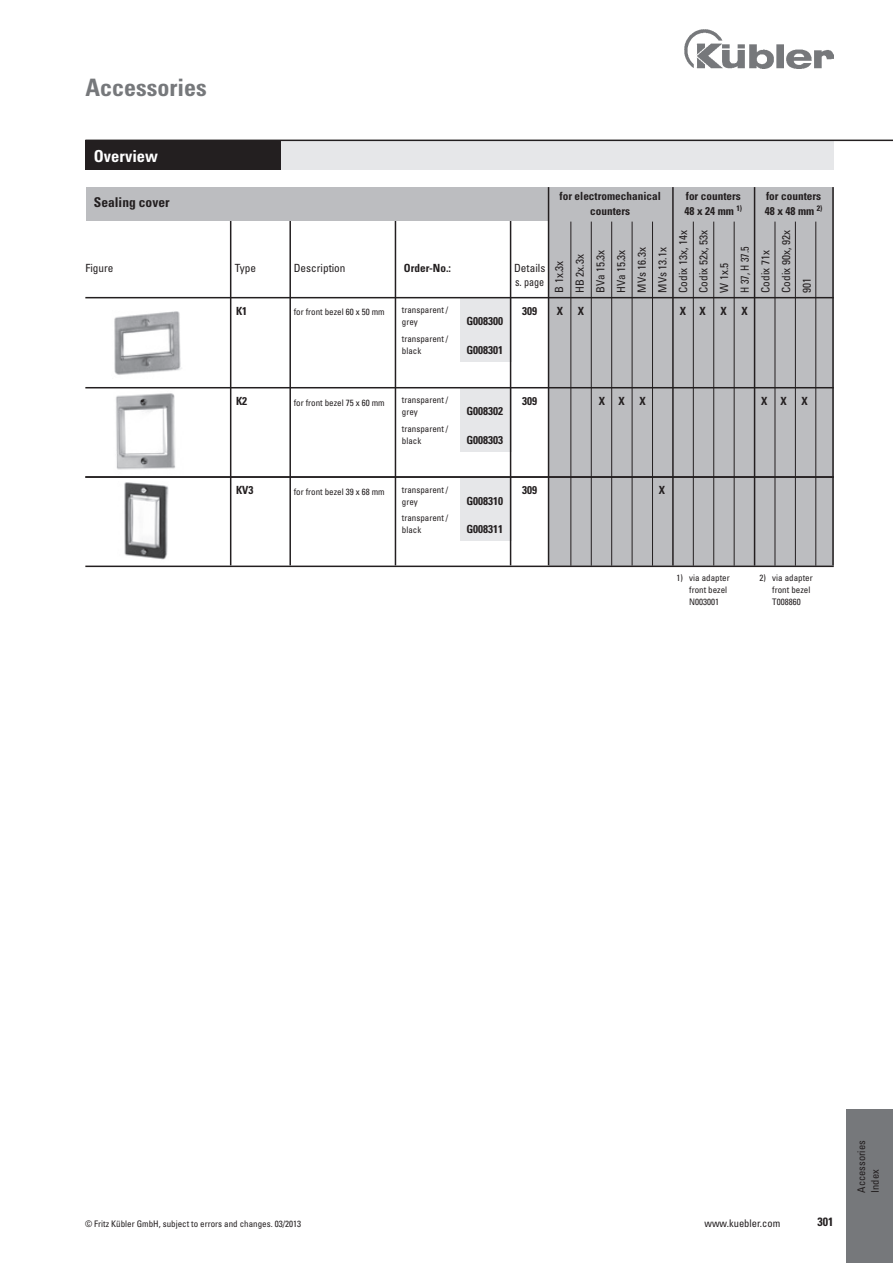
<style>
.page{position:relative;width:893px;height:1263px;background:#fff}
.page>*{position:absolute;margin:0;border:0;box-sizing:border-box;transform-origin:0 0}
.t1{font:700 condensed 24px "Univers";color:#76787b}
.t2{font:700 condensed 16.5px "Univers";color:#fff}
.t3{font:700 condensed 13.5px "Univers";color:#231f20}
.t4{font:700 condensed 12px "Univers";color:#231f20}
.t5{font:700 condensed 11.25px/14.2px "Univers";color:#231f20}
.t6{font:condensed 11.25px/20.7px "Univers";color:#231f20}
.t7{font:condensed 10.5px/13.5px "Univers";color:#231f20}
.t8{font:condensed 9px/12px "Univers";color:#231f20}
</style>
<div class="page">
<img style="left:685px;top:30px;width:148px;height:38px">
<div style="left:460px;top:298px;width:51px;height:63px;background:#e6e7e9"></div>
<div style="left:460px;top:388px;width:51px;height:63px;background:#e6e7e9"></div>
<div style="left:460px;top:477px;width:51px;height:64px;background:#e6e7e9"></div>
<div style="left:550px;top:187px;width:284px;height:379px;background:#bcbdc0"></div>
<hr style="left:85px;top:297px;width:749px;height:1px;background:#231f20">
<hr style="left:85px;top:387px;width:749px;height:1px;background:#231f20">
<hr style="left:85px;top:476px;width:749px;height:2px;background:#231f20">
<hr style="left:85px;top:566px;width:749px;height:1px;background:#231f20">
<hr style="left:754px;top:187px;width:1px;height:379px;background:#231f20">
<hr style="left:795px;top:222px;width:1px;height:344px;background:#231f20">
<hr style="left:815px;top:222px;width:1px;height:344px;background:#231f20">
<hr style="left:734px;top:222px;width:1px;height:344px;background:#231f20">
<hr style="left:713px;top:222px;width:1px;height:343px;background:#231f20">
<hr style="left:672px;top:187px;width:2px;height:379px;background:#231f20">
<hr style="left:652px;top:222px;width:1px;height:344px;background:#231f20">
<hr style="left:632px;top:222px;width:1px;height:343px;background:#231f20">
<hr style="left:611px;top:222px;width:1px;height:344px;background:#231f20">
<hr style="left:591px;top:222px;width:1px;height:344px;background:#231f20">
<hr style="left:570px;top:222px;width:1px;height:344px;background:#231f20">
<hr style="left:230px;top:187px;width:1px;height:378px;background:#231f20">
<hr style="left:289px;top:187px;width:2px;height:378px;background:#231f20">
<hr style="left:395px;top:187px;width:1px;height:378px;background:#231f20">
<hr style="left:510px;top:187px;width:1px;height:378px;background:#231f20">
<div style="left:86px;top:187px;width:464px;height:33px;background:#bcbdc0"></div>
<hr style="left:832px;top:187px;width:2px;height:378px;background:#231f20">
<hr style="left:775px;top:222px;width:1px;height:344px;background:#231f20">
<hr style="left:693px;top:222px;width:1px;height:344px;background:#231f20">
<hr style="left:548px;top:187px;width:1px;height:378px;background:#231f20">
<div style="left:846px;top:1192px;width:47px;height:71px;background:#76787b"></div>
<div style="left:846px;top:1110px;width:47px;height:102px;background:#76787b"></div>
<img style="left:116px;top:393px;width:60px;height:77px">
<div style="left:85px;top:140px;width:196px;height:30px;background:#231f20"></div>
<div style="left:281px;top:140px;width:553px;height:30px;background:#e6e7e9"></div>
<hr style="left:85px;top:140px;width:808px;height:1px;background:#231f20">
<img style="left:114px;top:311px;width:68px;height:64px">
<img style="left:124px;top:482px;width:45px;height:78px">
<h1 class="t1" style="left:85px;top:72px;width:123px">Accessories</h1>
<h2 class="t2" style="left:94px;top:146px;width:66px">Overview</h2>
<h3 class="t3" style="left:94px;top:194px;width:77px">Sealing cover</h3>
<p class="t6" style="left:85px;top:257px;width:30px">Figure</p>
<p class="t6" style="left:235px;top:257px;width:23px">Type</p>
<p class="t5" style="left:236px;top:304px;width:13px">K1</p>
<p class="t5" style="left:236px;top:394px;width:13px">K2</p>
<p class="t5" style="left:236px;top:483px;width:19px">KV3</p>
<p class="t5" style="left:560px;top:189px;width:103px;text-align:center">for electromechanical counters</p>
<p class="t5" style="left:765px;top:189px;width:59px">for counters<br>48 x 48 mm <sup>2)</sup></p>
<p class="t5" style="left:685px;top:189px;width:59px">for counters<br>48 x 24 mm <sup>1)</sup></p>
<p class="t6" style="left:294px;top:257px;width:53px">Description</p>
<p class="t5" style="left:404px;top:261px;width:49px">Order-No.:</p>
<p class="t6" style="left:514px;top:261px;width:33px;line-height:14.2px">Details s. page</p>
<p class="t6" style="left:549px;top:293px;width:64px;rotate:-90deg">B 1x.3x<br>HB 2x.3x<br>BVa 15.3x<br>HVa 15.3x<br>MVs 16.3x<br>MVs 13.1x<br>Codix 13x, 14x<br>Codix 52x, 53x<br>W 1x.5<br>H 37, H 37.5<br>Codix 71x<br>Codix 90x, 92x<br>901</p>
<p class="t8" style="left:294px;top:306px;width:92px">for front bezel 60 x 50 mm</p>
<p class="t8" style="left:402px;top:304px;width:48px">transparent / grey</p>
<p class="t5" style="left:466px;top:314px;width:38px">G008300</p>
<p class="t8" style="left:402px;top:332px;width:48px">transparent / black</p>
<p class="t5" style="left:466px;top:342px;width:38px">G008301</p>
<p class="t5" style="left:522px;top:304px;width:16px">309</p>
<p class="t5" style="left:557px;top:304px;width:8px">X</p>
<p class="t5" style="left:578px;top:304px;width:8px">X</p>
<p class="t5" style="left:680px;top:304px;width:27px">X X</p>
<p class="t5" style="left:720px;top:304px;width:8px">X</p>
<p class="t5" style="left:741px;top:304px;width:8px">X</p>
<p class="t8" style="left:294px;top:396px;width:92px">for front bezel 75 x 60 mm</p>
<p class="t8" style="left:294px;top:485px;width:92px">for front bezel 39 x 68 mm</p>
<p class="t8" style="left:402px;top:394px;width:48px">transparent / grey</p>
<p class="t5" style="left:466px;top:404px;width:38px">G008302</p>
<p class="t8" style="left:402px;top:422px;width:48px">transparent / black</p>
<p class="t5" style="left:466px;top:432px;width:38px">G008303</p>
<p class="t8" style="left:402px;top:483px;width:48px">transparent / grey</p>
<p class="t5" style="left:466px;top:493px;width:38px">G008310</p>
<p class="t8" style="left:402px;top:512px;width:48px">transparent / black</p>
<p class="t5" style="left:466px;top:522px;width:38px">G008311</p>
<p class="t5" style="left:522px;top:394px;width:16px">309</p>
<p class="t5" style="left:522px;top:483px;width:16px">309</p>
<p class="t5" style="left:599px;top:394px;width:27px">X X</p>
<p class="t5" style="left:639px;top:394px;width:8px">X</p>
<p class="t5" style="left:761px;top:394px;width:27px">X X</p>
<p class="t5" style="left:802px;top:394px;width:8px">X</p>
<p class="t5" style="left:659px;top:483px;width:8px">X</p>
<p class="t8" style="left:689px;top:572px;width:42px;text-indent:-13px">1) via adapter front bezel<br>N003001</p>
<p class="t8" style="left:772px;top:572px;width:42px;text-indent:-13px">2) via adapter front bezel<br>T008860</p>
<p class="t8" style="left:85px;top:1217px;width:218px">© Fritz Kübler GmbH, subject to errors and changes. 03/2013</p>
<p class="t7" style="left:704px;top:1216px;width:77px">www.kuebler.com</p>
<h3 class="t4" style="left:817px;top:1214px;width:17px">301</h3>
<p class="t7" style="left:855px;top:1193px;width:54px;rotate:-90deg">Accessories<br>Index</p>
</div>
